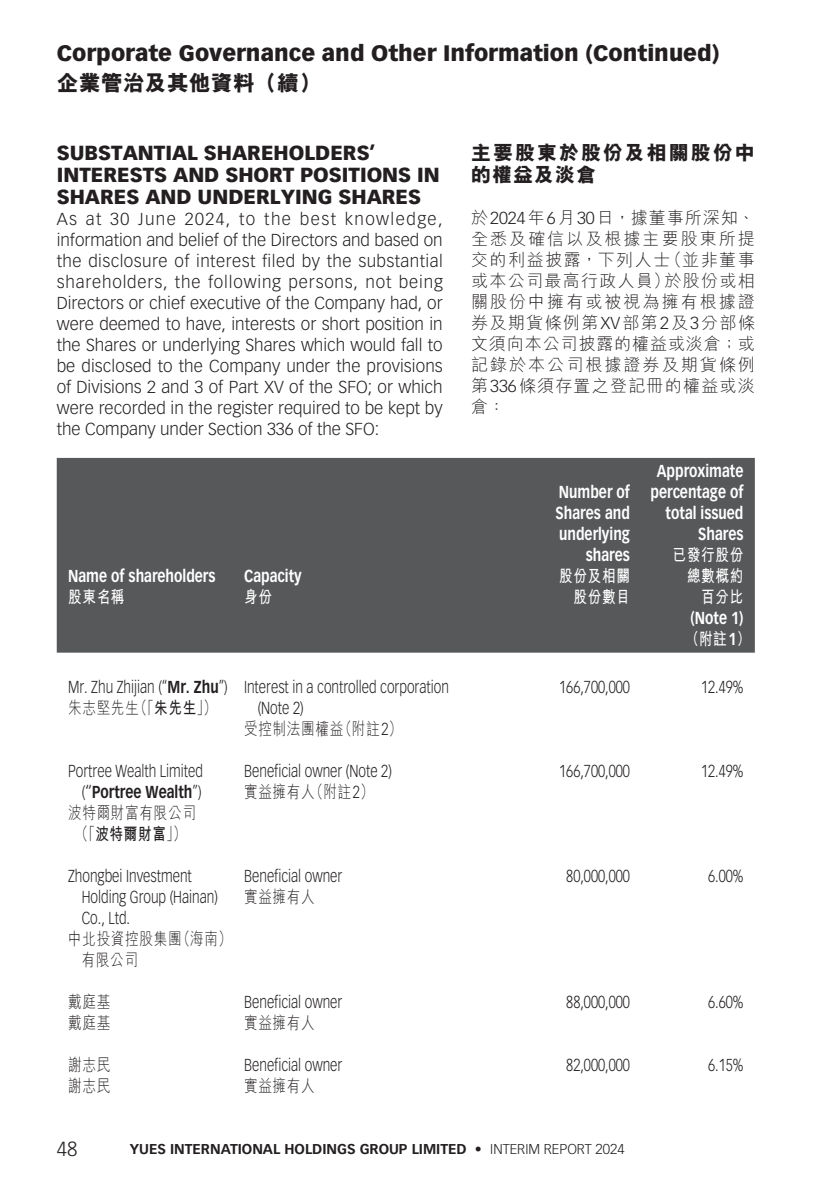
<style>
.page{position:relative;width:840px;height:1191px;background:#fff}
.page>*{position:absolute;margin:0;border:0;box-sizing:border-box;transform-origin:0 0}
.t1{font:900 22px "Vectora LT Std";color:#231f20}
.t2{font:800 22px "M Hei HK";color:#231f20}
._01_H1{font:900 20px/22px "Vectora LT Std";color:#231f20}
._01_H1-2{font:800 20px/22px "M Hei HK";letter-spacing:.1em;color:#231f20}
.t3{font:300 20px "Vectora LT Std";color:#231f20}
._00_txt{font:300 17px/21px "Vectora LT Std";color:#231f20;text-align:justify}
._50_Table_txt{font:300 17px "Vectora LT Std";color:#231f20;scale:.8 1}
._00_txt-2{font:300 17px/21px "M Hei HK";letter-spacing:.07em;color:#231f20;text-align:justify}
._50_Table_txt-2{font:700 17px "Vectora LT Std";color:#fff;scale:.8 1}
._50_Table_txt-3{font:300 17px "M Hei HK";letter-spacing:.05em;color:#231f20;scale:.8 1}
._50_Table_txt-4{font:700 17px "M Hei HK";letter-spacing:.05em;color:#fff;scale:.8 1}
._50_Table_txt-5{font:700 17px "Vectora LT Std";color:#231f20;scale:.8 1}
._50_Table_txt-6{font:700 17px "M Hei HK";letter-spacing:.05em;color:#231f20;scale:.8 1}
.t4{font:700 14px "Vectora LT Std";color:#231f20}
.s1{font-weight:700}
.s2{font-weight:300}
.s3{font-family:"Vectora LT Std"}
</style>
<div class="page">
<div style="left:57px;top:458px;width:697px;height:194px;background:#57585a"></div>
<p class="t1" style="left:57px;top:39px;width:664px">Corporate Governance and Other Information (Continued)</p>
<p class="t2" style="left:57px;top:71px;width:265px">企業管治及其他資料（續）</p>
<p class="_01_H1" style="left:57px;top:141px;width:384px">SUBSTANTIAL SHAREHOLDERS’<br>INTERESTS AND SHORT POSITIONS IN<br>SHARES AND UNDERLYING SHARES</p>
<p class="_00_txt" style="left:57px;top:208px;width:387px">As at 30 June 2024, to the best knowledge, information and belief of the Directors and based on the disclosure of interest filed by the substantial shareholders, the following persons, not being Directors or chief executive of the Company had, or were deemed to have, interests or short position in the Shares or underlying Shares which would fall to be disclosed to the Company under the provisions of Divisions 2 and 3 of Part XV of the SFO; or which were recorded in the register required to be kept by the Company under Section 336 of the SFO:</p>
<p class="_50_Table_txt-2" style="left:68px;top:565px;width:186px">Name of shareholders</p>
<p class="_50_Table_txt-4" style="left:68px;top:584px;width:72px">股東名稱</p>
<p class="_50_Table_txt-2" style="left:244px;top:565px;width:74px">Capacity</p>
<p class="_50_Table_txt-4" style="left:244px;top:584px;width:36px">身份</p>
<p class="_50_Table_txt" style="left:68px;top:676px;width:201px">Mr. Zhu Zhijian (“<span class="s1">Mr. Zhu</span>”)</p>
<p class="_50_Table_txt-3" style="left:68px;top:698px;width:187px">朱志堅先生（「<span class="s1">朱先生</span>」）</p>
<p class="_50_Table_txt" style="left:68px;top:760px;width:170px">Portree Wealth Limited</p>
<p class="_50_Table_txt-5" style="left:82px;top:781px;width:151px"><span class="s2">(“</span>Portree Wealth<span class="s2">”)</span></p>
<p class="_50_Table_txt-3" style="left:68px;top:803px;width:161px">波特爾財富有限公司</p>
<p class="_50_Table_txt-6" style="left:75px;top:821px;width:141px"><span class="s2">（「</span>波特爾財富<span class="s2">」）</span></p>
<p class="_50_Table_txt" style="left:68px;top:865px;width:156px">Zhongbei Investment</p>
<p class="_50_Table_txt" style="left:82px;top:886px;width:172px">Holding Group (Hainan)</p>
<p class="_50_Table_txt" style="left:82px;top:907px;width:62px">Co., Ltd.</p>
<p class="_50_Table_txt" style="left:244px;top:676px;width:257px">Interest in a controlled corporation</p>
<p class="_50_Table_txt" style="left:257px;top:697px;width:59px">(Note 2)</p>
<p class="_50_Table_txt-3" style="left:244px;top:719px;width:199px">受控制法團權益（附註<span class="s3">2</span>）</p>
<p class="_50_Table_txt" style="left:244px;top:760px;width:186px">Beneficial owner (Note 2)</p>
<p class="_50_Table_txt-3" style="left:244px;top:782px;width:163px">實益擁有人（附註<span class="s3">2</span>）</p>
<p class="_50_Table_txt" style="left:244px;top:865px;width:124px">Beneficial owner</p>
<p class="_50_Table_txt-3" style="left:244px;top:887px;width:90px">實益擁有人</p>
<p class="_01_H1-2" style="left:471px;top:141px;width:285px">主要股東於股份及相關股份中的權益及淡倉</p>
<p class="_00_txt-2" style="left:471px;top:207px;width:285px">於<span class="s3">2024</span>年<span class="s3">6</span>月<span class="s3">30</span>日，據董事所深知、全悉及確信以及根據主要股東所提交的利益披露，下列人士（並非董事或本公司最高行政人員）於股份或相關股份中擁有或被視為擁有根據證券及期貨條例第<span class="s3">XV</span>部第<span class="s3">2</span>及<span class="s3">3</span>分部條文須向本公司披露的權益或淡倉；或記錄於本公司根據證券及期貨條例第<span class="s3">336</span>條須存置之登記冊的權益或淡倉：</p>
<p class="_50_Table_txt-2" style="left:558px;top:481px;width:90px">Number of</p>
<p class="_50_Table_txt-2" style="left:555px;top:502px;width:94px">Shares and</p>
<p class="_50_Table_txt-2" style="left:559px;top:523px;width:90px">underlying</p>
<p class="_50_Table_txt-2" style="left:585px;top:544px;width:57px">shares</p>
<p class="_50_Table_txt-4" style="left:559px;top:563px;width:90px">股份及相關</p>
<p class="_50_Table_txt-4" style="left:573px;top:584px;width:72px">股份數目</p>
<p class="_50_Table_txt-2" style="left:656px;top:460px;width:110px">Approximate</p>
<p class="_50_Table_txt-2" style="left:650px;top:481px;width:118px">percentage of</p>
<p class="_50_Table_txt-2" style="left:665px;top:502px;width:99px">total issued</p>
<p class="_50_Table_txt-2" style="left:697px;top:523px;width:58px">Shares</p>
<p class="_50_Table_txt-4" style="left:672px;top:542px;width:90px">已發行股份</p>
<p class="_50_Table_txt-4" style="left:686px;top:563px;width:72px">總數概約</p>
<p class="_50_Table_txt-4" style="left:701px;top:584px;width:54px">百分比</p>
<p class="_50_Table_txt-2" style="left:690px;top:607px;width:68px">(Note 1)</p>
<p class="_50_Table_txt-4" style="left:685px;top:626px;width:83px">（附註<span class="s3">1</span>）</p>
<p class="_50_Table_txt" style="left:559px;top:676px;width:90px">166,700,000</p>
<p class="_50_Table_txt" style="left:700px;top:676px;width:55px">12.49%</p>
<p class="_50_Table_txt" style="left:559px;top:760px;width:90px">166,700,000</p>
<p class="_50_Table_txt" style="left:700px;top:760px;width:55px">12.49%</p>
<p class="_50_Table_txt" style="left:566px;top:865px;width:81px">80,000,000</p>
<p class="_50_Table_txt" style="left:707px;top:865px;width:46px">6.00%</p>
<p class="_50_Table_txt-3" style="left:68px;top:929px;width:206px">中北投資控股集團（海南）</p>
<p class="_50_Table_txt-3" style="left:82px;top:950px;width:72px">有限公司</p>
<p class="_50_Table_txt-3" style="left:68px;top:992px;width:54px">戴庭基</p>
<p class="_50_Table_txt" style="left:244px;top:991px;width:124px">Beneficial owner</p>
<p class="_50_Table_txt" style="left:566px;top:991px;width:81px">88,000,000</p>
<p class="_50_Table_txt" style="left:707px;top:991px;width:46px">6.60%</p>
<p class="_50_Table_txt-3" style="left:68px;top:1013px;width:54px">戴庭基</p>
<p class="_50_Table_txt-3" style="left:244px;top:1013px;width:90px">實益擁有人</p>
<p class="_50_Table_txt-3" style="left:68px;top:1055px;width:54px">謝志民</p>
<p class="_50_Table_txt" style="left:244px;top:1054px;width:124px">Beneficial owner</p>
<p class="_50_Table_txt" style="left:566px;top:1054px;width:81px">82,000,000</p>
<p class="_50_Table_txt" style="left:707px;top:1054px;width:46px">6.15%</p>
<p class="_50_Table_txt-3" style="left:68px;top:1076px;width:54px">謝志民</p>
<p class="_50_Table_txt-3" style="left:244px;top:1076px;width:90px">實益擁有人</p>
<p class="t3" style="left:57px;top:1137px;width:22px">48</p>
<p class="t4" style="left:130px;top:1140px;width:496px">YUES INTERNATIONAL HOLDINGS GROUP LIMITED • <span class="s2">INTERIM REPORT 2024</span></p>
</div>
